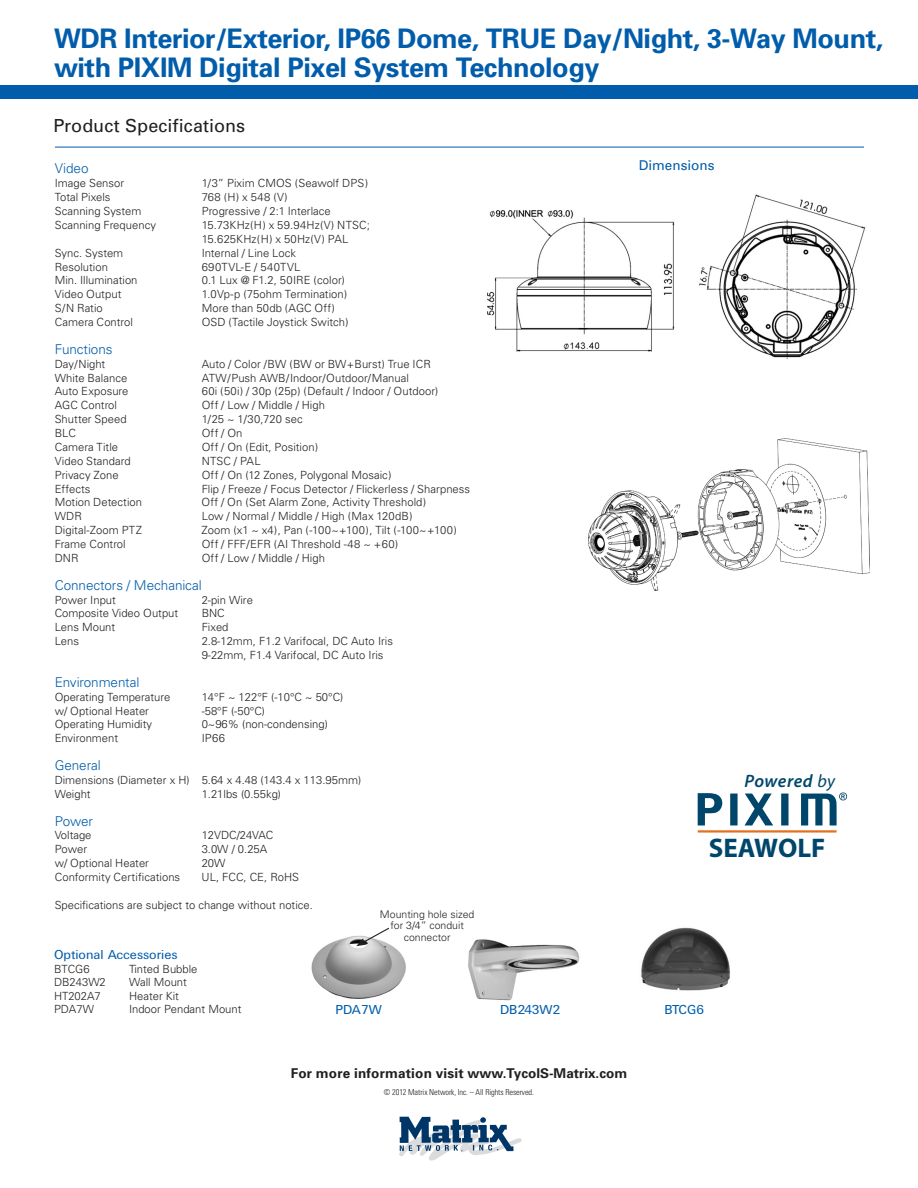
<style>
.page{position:relative;width:918px;height:1188px;background:#fff}
.page>*{position:absolute;margin:0;border:0;box-sizing:border-box;transform-origin:0 0}
.t1{font:700 27px/28.5px "Univers";letter-spacing:-.015em;color:#015dab}
.t2{font:700 27px "Myriad Pro";color:#00466b}
.t3{font:18px "Univers";color:#231f20}
.t4{font:italic 600 18px "Myriad Pro";letter-spacing:.02em;color:#00466b}
.t5{font:300 13.5px "Univers";letter-spacing:-.005em;color:#015dab}
.t6{font:700 13.5px "Univers";letter-spacing:.01em;color:#231f20}
.t7{font:13.5px "Univers DTC";color:#015dab}
.t8{font:13.5px "Univers";color:#015dab}
.t9{font:300 11.25px "Univers";color:#231f20}
.t10{font:300 11.25px "Univers";letter-spacing:.035em;color:#231f20}
.t11{font:300 10.5px "Univers";color:#231f20}
.t12{font:300 condensed 8.25px "Univers";letter-spacing:-.01em;color:#231f20}
.s1{font-weight:400}
</style>
<div class="page">
<div style="left:0;top:86px;width:918px;height:13px;background:#015dab"></div>
<hr style="left:55px;top:147px;width:809px;height:1px;background:#015dab">
<img style="left:487px;top:194px;width:379px;height:165px">
<img style="left:589px;top:438px;width:280px;height:152px">
<svg style="left:781px;top:794px;width:8px;height:31px"></svg>
<svg style="left:730px;top:794px;width:8px;height:31px"></svg>
<svg style="left:698px;top:793px;width:24px;height:32px"></svg>
<svg style="left:745px;top:794px;width:28px;height:31px"></svg>
<svg style="left:801px;top:792px;width:46px;height:33px"></svg>
<hr style="left:698px;top:830px;width:139px;height:3px;background:#e4701e">
<img style="left:468px;top:939px;width:111px;height:61px">
<img style="left:311px;top:936px;width:95px;height:63px">
<svg style="left:356px;top:927px;width:34px;height:19px"></svg>
<svg style="left:399px;top:1117px;width:123px;height:44px"></svg>
<img style="left:641px;top:927px;width:89px;height:64px">
<p class="t1" style="left:54px;top:25px;width:831px">WDR Interior/Exterior, IP66 Dome, TRUE Day/Night, 3-Way Mount, with PIXIM Digital Pixel System Technology</p>
<p class="t3" style="left:53px;top:115px;width:193px">Product Specifications</p>
<p class="t5" style="left:55px;top:160px;width:35px">Video</p>
<p class="t9" style="left:55px;top:177px;width:71px">Image Sensor</p>
<p class="t9" style="left:202px;top:177px;width:168px">1/3” Pixim CMOS (Seawolf DPS)</p>
<p class="t9" style="left:55px;top:190px;width:57px">Total Pixels</p>
<p class="t9" style="left:202px;top:190px;width:87px">768 (H) x 548 (V)</p>
<p class="t9" style="left:55px;top:204px;width:88px">Scanning System</p>
<p class="t9" style="left:202px;top:204px;width:131px">Progressive / 2:1 Interlace</p>
<p class="t9" style="left:55px;top:218px;width:103px">Scanning Frequency</p>
<p class="t9" style="left:202px;top:218px;width:170px">15.73KHz(H) x 59.94Hz(V) NTSC;</p>
<p class="t9" style="left:202px;top:232px;width:148px">15.625KHz(H) x 50Hz(V) PAL</p>
<p class="t9" style="left:55px;top:246px;width:70px">Sync. System</p>
<p class="t9" style="left:202px;top:246px;width:96px">Internal / Line Lock</p>
<p class="t9" style="left:55px;top:260px;width:55px">Resolution</p>
<p class="t10" style="left:202px;top:260px;width:100px">690TVL-E / 540TVL</p>
<p class="t9" style="left:55px;top:274px;width:84px">Min. Illumination</p>
<p class="t9" style="left:202px;top:274px;width:145px">0.1 Lux @ F1.2, 50IRE (color)</p>
<p class="t9" style="left:55px;top:288px;width:68px">Video Output</p>
<p class="t9" style="left:202px;top:288px;width:147px">1.0Vp-p (75ohm Termination)</p>
<p class="t9" style="left:55px;top:301px;width:50px">S/N Ratio</p>
<p class="t9" style="left:202px;top:301px;width:135px">More than 50db (AGC Off)</p>
<p class="t9" style="left:55px;top:315px;width:80px">Camera Control</p>
<p class="t9" style="left:202px;top:315px;width:148px">OSD (Tactile Joystick Switch)</p>
<p class="t5" style="left:55px;top:341px;width:59px">Functions</p>
<p class="t9" style="left:55px;top:357px;width:52px">Day/Night</p>
<p class="t9" style="left:202px;top:357px;width:231px">Auto / Color /BW (BW or BW+Burst) True ICR</p>
<p class="t9" style="left:55px;top:371px;width:74px">White Balance</p>
<p class="t9" style="left:202px;top:371px;width:209px">ATW/Push AWB/Indoor/Outdoor/Manual</p>
<p class="t9" style="left:55px;top:385px;width:75px">Auto Exposure</p>
<p class="t9" style="left:202px;top:385px;width:238px">60i (50i) / 30p (25p) (Default / Indoor / Outdoor)</p>
<p class="t9" style="left:55px;top:399px;width:64px">AGC Control</p>
<p class="t9" style="left:202px;top:399px;width:125px">Off / Low / Middle / High</p>
<p class="t9" style="left:55px;top:412px;width:74px">Shutter Speed</p>
<p class="t9" style="left:202px;top:412px;width:102px">1/25 ~ 1/30,720 sec</p>
<p class="t9" style="left:55px;top:426px;width:23px">BLC</p>
<p class="t9" style="left:202px;top:426px;width:42px">Off / On</p>
<p class="t9" style="left:55px;top:440px;width:65px">Camera Title</p>
<p class="t9" style="left:202px;top:440px;width:118px">Off / On (Edit, Position)</p>
<p class="t9" style="left:55px;top:454px;width:78px">Video Standard</p>
<p class="t9" style="left:202px;top:454px;width:60px">NTSC / PAL</p>
<p class="t9" style="left:55px;top:468px;width:65px">Privacy Zone</p>
<p class="t9" style="left:202px;top:468px;width:191px">Off / On (12 Zones, Polygonal Mosaic)</p>
<p class="t9" style="left:55px;top:482px;width:37px">Effects</p>
<p class="t9" style="left:202px;top:482px;width:270px">Flip / Freeze / Focus Detector / Flickerless / Sharpness</p>
<p class="t9" style="left:55px;top:496px;width:89px">Motion Detection</p>
<p class="t9" style="left:202px;top:496px;width:226px">Off / On (Set Alarm Zone, Activity Threshold)</p>
<p class="t9" style="left:55px;top:510px;width:29px">WDR</p>
<p class="t9" style="left:202px;top:510px;width:213px">Low / Normal / Middle / High (Max 120dB)</p>
<p class="t9" style="left:55px;top:523px;width:89px">Digital-Zoom PTZ</p>
<p class="t9" style="left:202px;top:523px;width:257px">Zoom (x1 ~ x4), Pan (-100~+100), Tilt (-100~+100)</p>
<p class="t9" style="left:55px;top:537px;width:73px">Frame Control</p>
<p class="t9" style="left:202px;top:537px;width:198px">Off / FFF/EFR (AI Threshold -48 ~ +60)</p>
<p class="t9" style="left:55px;top:551px;width:26px">DNR</p>
<p class="t9" style="left:202px;top:551px;width:125px">Off / Low / Middle / High</p>
<p class="t5" style="left:55px;top:577px;width:149px">Connectors / Mechanical</p>
<p class="t9" style="left:55px;top:593px;width:63px">Power Input</p>
<p class="t9" style="left:202px;top:593px;width:53px">2-pin Wire</p>
<p class="t9" style="left:55px;top:607px;width:125px">Composite Video Output</p>
<p class="t9" style="left:202px;top:607px;width:25px">BNC</p>
<p class="t9" style="left:55px;top:621px;width:62px">Lens Mount</p>
<p class="t9" style="left:202px;top:621px;width:28px">Fixed</p>
<p class="t9" style="left:55px;top:634px;width:26px">Lens</p>
<p class="t9" style="left:202px;top:634px;width:193px">2.8-12mm, F1.2 Varifocal, DC Auto Iris</p>
<p class="t9" style="left:202px;top:648px;width:183px">9-22mm, F1.4 Varifocal, DC Auto Iris</p>
<p class="t5" style="left:55px;top:674px;width:86px">Environmental</p>
<p class="t9" style="left:55px;top:690px;width:117px">Operating Temperature</p>
<p class="t9" style="left:202px;top:690px;width:143px">14°F ~ 122°F (-10°C ~ 50°C)</p>
<p class="t9" style="left:55px;top:704px;width:96px">w/ Optional Heater</p>
<p class="t9" style="left:202px;top:704px;width:65px">-58°F (-50°C)</p>
<p class="t9" style="left:55px;top:718px;width:99px">Operating Humidity</p>
<p class="t9" style="left:202px;top:718px;width:128px">0~96% (non-condensing)</p>
<p class="t9" style="left:55px;top:732px;width:65px">Environment</p>
<p class="t9" style="left:202px;top:732px;width:25px">IP66</p>
<p class="t5" style="left:55px;top:757px;width:48px">General</p>
<p class="t9" style="left:55px;top:773px;width:308px">Dimensions (Diameter x H) 5.64 x 4.48 (143.4 x 113.95mm)</p>
<p class="t9" style="left:55px;top:787px;width:38px">Weight</p>
<p class="t9" style="left:202px;top:787px;width:81px">1.21lbs (0.55kg)</p>
<p class="t5" style="left:55px;top:813px;width:40px">Power</p>
<p class="t9" style="left:55px;top:829px;width:38px">Voltage</p>
<p class="t9" style="left:202px;top:829px;width:73px">12VDC/24VAC</p>
<p class="t9" style="left:55px;top:843px;width:34px">Power</p>
<p class="t9" style="left:202px;top:843px;width:67px">3.0W / 0.25A</p>
<p class="t9" style="left:55px;top:856px;width:96px">w/ Optional Heater</p>
<p class="t9" style="left:202px;top:856px;width:25px">20W</p>
<p class="t9" style="left:55px;top:870px;width:127px">Conformity Certifications</p>
<p class="t9" style="left:202px;top:870px;width:99px">UL, FCC, CE, RoHS</p>
<p class="t9" style="left:55px;top:898px;width:260px">Specifications are subject to change without notice.</p>
<p class="t8" style="left:639px;top:157px;width:77px">Dimensions</p>
<p class="t4" style="left:745px;top:770px;width:92px">Powered <span class="s1">by</span></p>
<p class="t2" style="left:709px;top:830px;width:118px">SEAWOLF</p>
<p class="t11" style="left:380px;top:908px;width:96px">Mounting hole sized</p>
<p class="t11" style="left:390px;top:919px;width:75px">for 3/4” conduit</p>
<p class="t11" style="left:404px;top:931px;width:48px">connector</p>
<p class="t7" style="left:54px;top:947px;width:125px">Optional Accessories</p>
<p class="t9" style="left:54px;top:962px;width:37px">BTCG6</p>
<p class="t9" style="left:129px;top:962px;width:70px">Tinted Bubble</p>
<p class="t9" style="left:54px;top:975px;width:53px">DB243W2</p>
<p class="t9" style="left:129px;top:975px;width:59px">Wall Mount</p>
<p class="t9" style="left:54px;top:989px;width:48px">HT202A7</p>
<p class="t9" style="left:129px;top:989px;width:51px">Heater Kit</p>
<p class="t9" style="left:54px;top:1002px;width:42px">PDA7W</p>
<p class="t9" style="left:129px;top:1002px;width:114px">Indoor Pendant Mount</p>
<p class="t7" style="left:335px;top:1002px;width:48px">PDA7W</p>
<p class="t7" style="left:500px;top:1002px;width:62px">DB243W2</p>
<p class="t7" style="left:664px;top:1002px;width:41px">BTCG6</p>
<p class="t6" style="left:291px;top:1065px;width:338px">For more information visit www.TycolS-Matrix.com</p>
<p class="t12" style="left:384px;top:1087px;width:152px">© 2012 Matrix Network, Inc. – All Rights Reserved.</p>
</div>
